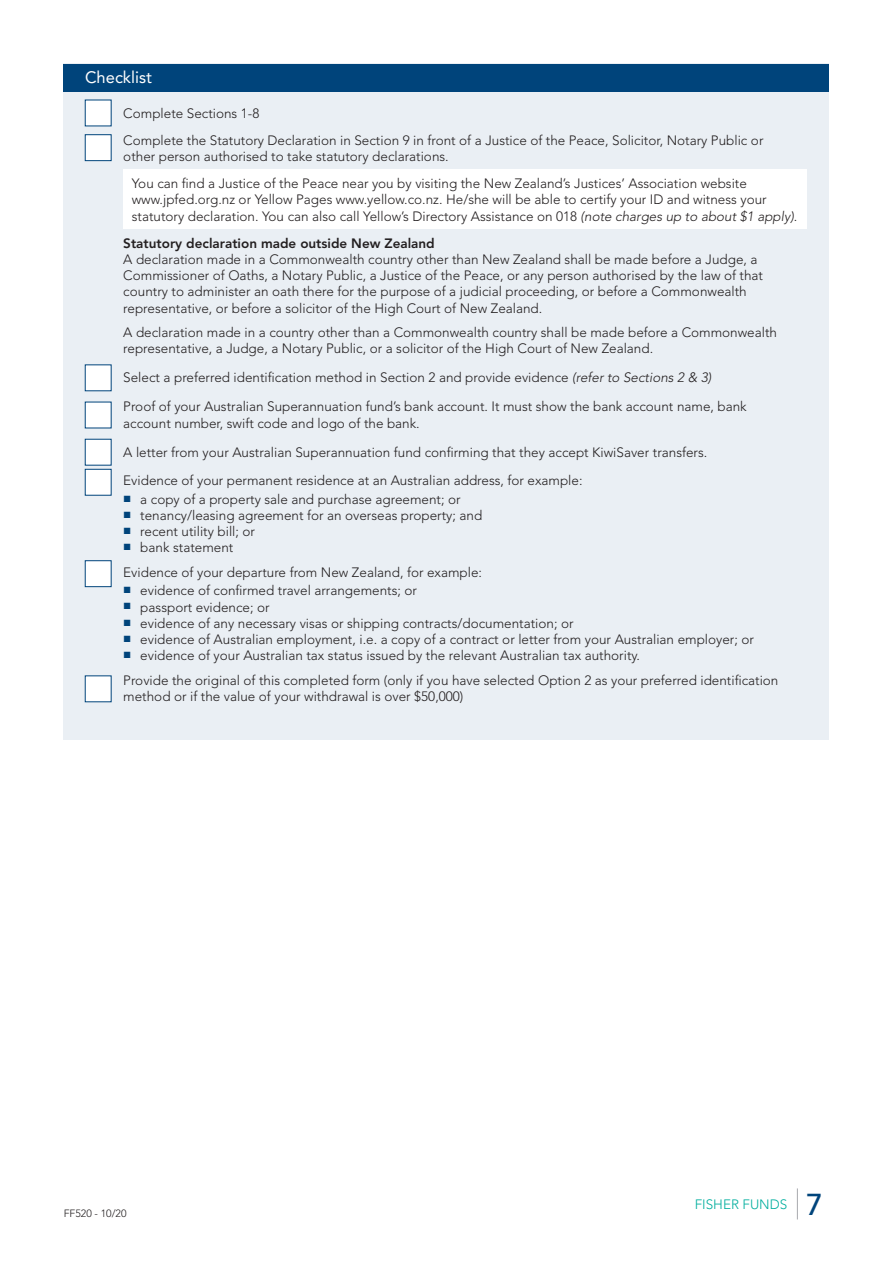
<style>
.page{position:relative;width:893px;height:1263px;background:#fff}
.page>*{position:absolute;margin:0;border:0;box-sizing:border-box;transform-origin:0 0}
.t1{font:500 30px "Avenir";color:#00447b}
.Section_Heading{font:16.5px "Avenir";color:#fff}
.Body_Text{font:300 13.5px/16.2px "Avenir";color:#231f20}
.Field_Text{font:300 13.5px/16.2px "Avenir";color:#231f20}
.t2{font:300 13.5px "Avenir";color:#00ae9e}
.t3{font:300 10.5px "Avenir";color:#231f20}
.s1{font-style:italic}
.s2{font-weight:800}
</style>
<div class="page">
<hr style="left:797px;top:1188px;width:1px;height:31px;background:#a8a9ad">
<div style="left:64px;top:64px;width:765px;height:676px;background:#eaeff4"></div>
<div style="left:64px;top:64px;width:765px;height:27px;background:#00447b"></div>
<div style="left:123px;top:169px;width:683px;height:60px;background:#fff"></div>
<svg style="left:85px;top:364px;width:27px;height:27px"></svg>
<svg style="left:85px;top:402px;width:27px;height:26px"></svg>
<svg style="left:85px;top:100px;width:27px;height:26px"></svg>
<svg style="left:85px;top:134px;width:27px;height:27px"></svg>
<svg style="left:85px;top:560px;width:27px;height:27px"></svg>
<svg style="left:85px;top:439px;width:27px;height:57px;background:#dee6ee"></svg>
<svg style="left:85px;top:675px;width:27px;height:27px"></svg>
<p class="Section_Heading" style="left:85px;top:68px;width:68px">Checklist</p>
<p class="Field_Text" style="left:123px;top:106px;width:138px">Complete Sections 1-8</p>
<p class="Field_Text" style="left:123px;top:132px;width:642px">Complete the Statutory Declaration in Section 9 in front of a Justice of the Peace, Solicitor, Notary Public or other person authorised to take statutory declarations.</p>
<p class="Field_Text" style="left:132px;top:175px;width:667px">You can find a Justice of the Peace near you by visiting the New Zealand’s Justices’ Association website www.jpfed.org.nz or Yellow Pages www.yellow.co.nz. He/she will be able to certify your ID and witness your statutory declaration. You can also call Yellow’s Directory Assistance on 018 <span class="s1">(note charges up to about $1 apply)</span>.</p>
<p class="Body_Text" style="left:123px;top:235px;width:641px"><span class="s2">Statutory declaration made outside New Zealand<br></span>A declaration made in a Commonwealth country other than New Zealand shall be made before a Judge, a Commissioner of Oaths, a Notary Public, a Justice of the Peace, or any person authorised by the law of that country to administer an oath there for the purpose of a judicial proceeding, or before a Commonwealth representative, or before a solicitor of the High Court of New Zealand.</p>
<p class="Body_Text" style="left:123px;top:324px;width:655px">A declaration made in a country other than a Commonwealth country shall be made before a Commonwealth representative, a Judge, a Notary Public, or a solicitor of the High Court of New Zealand.</p>
<p class="Field_Text" style="left:123px;top:370px;width:589px">Select a preferred identification method in Section 2 and provide evidence <span class="s1">(refer to Sections 2 &amp; 3)</span></p>
<p class="Field_Text" style="left:123px;top:399px;width:625px">Proof of your Australian Superannuation fund’s bank account. It must show the bank account name, bank account number, swift code and logo of the bank.</p>
<p class="Field_Text" style="left:123px;top:444px;width:585px">A letter from your Australian Superannuation fund confirming that they accept KiwiSaver transfers.</p>
<p class="Body_Text" style="left:123px;top:473px;width:461px">Evidence of your permanent residence at an Australian address, for example:</p>
<p class="Body_Text" style="left:123px;top:491px;width:339px"><sup>■</sup> a copy of a property sale and purchase agreement; or</p>
<p class="Body_Text" style="left:123px;top:507px;width:360px"><sup>■</sup> tenancy/leasing agreement for an overseas property; and</p>
<p class="Body_Text" style="left:123px;top:523px;width:133px"><sup>■</sup> recent utility bill; or</p>
<p class="Body_Text" style="left:123px;top:540px;width:112px"><sup>■</sup> bank statement</p>
<p class="Body_Text" style="left:123px;top:564px;width:360px">Evidence of your departure from New Zealand, for example:</p>
<p class="Body_Text" style="left:123px;top:583px;width:295px"><sup>■</sup> evidence of confirmed travel arrangements; or</p>
<p class="Body_Text" style="left:123px;top:599px;width:148px"><sup>■</sup> passport evidence; or</p>
<p class="Body_Text" style="left:123px;top:615px;width:452px"><sup>■</sup> evidence of any necessary visas or shipping contracts/documentation; or</p>
<p class="Body_Text" style="left:123px;top:631px;width:632px"><sup>■</sup> evidence of Australian employment, i.e. a copy of a contract or letter from your Australian employer; or</p>
<p class="Body_Text" style="left:123px;top:647px;width:518px"><sup>■</sup> evidence of your Australian tax status issued by the relevant Australian tax authority.</p>
<p class="Field_Text" style="left:123px;top:672px;width:657px">Provide the original of this completed form (only if you have selected Option 2 as your preferred identification method or if the value of your withdrawal is over $50,000)</p>
<p class="t3" style="left:64px;top:1207px;width:64px">FF520 - 10/20</p>
<p class="t2" style="left:695px;top:1196px;width:94px">FISHER FUNDS</p>
<h1 class="t1" style="left:806px;top:1187px;width:18px">7</h1>
</div>
